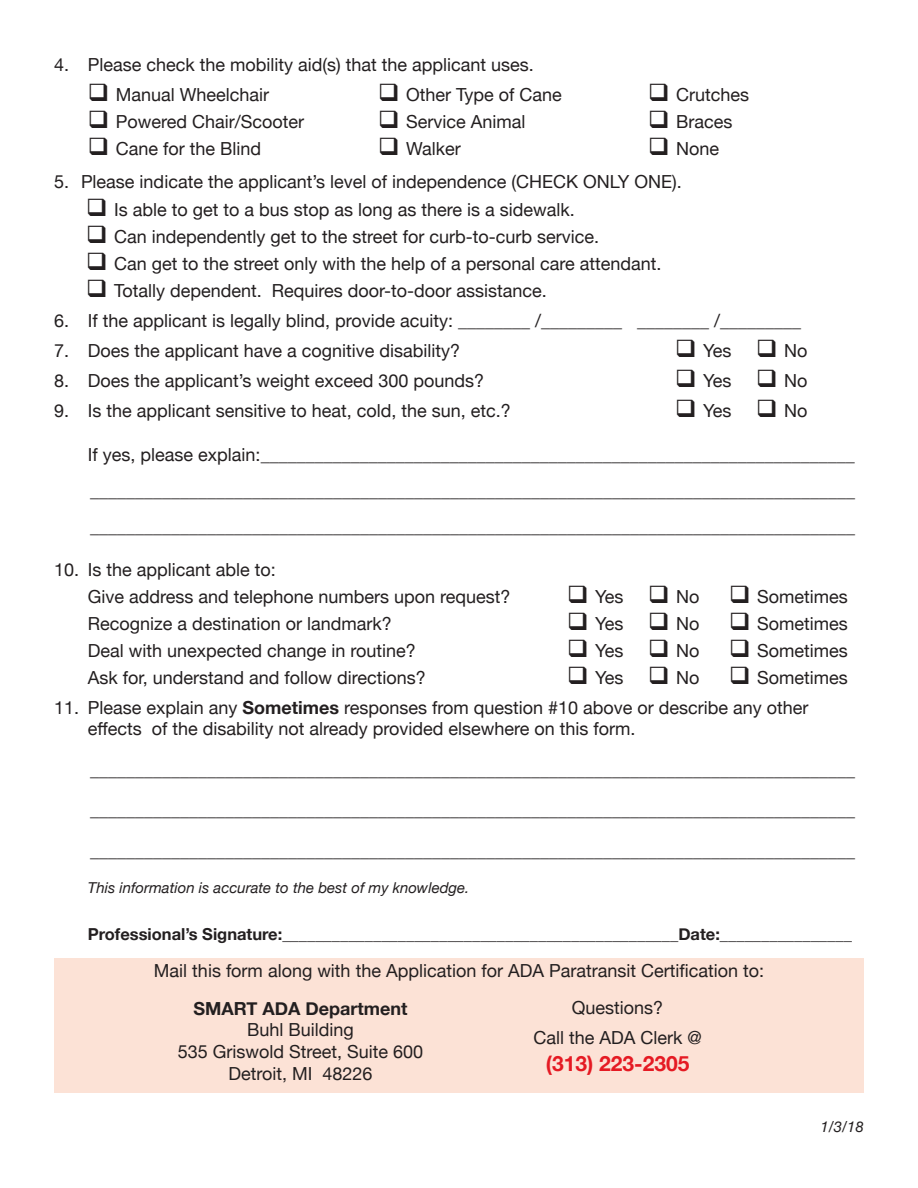
<style>
.page{position:relative;width:918px;height:1188px;background:#fff}
.page>*{position:absolute;margin:0;border:0;box-sizing:border-box;transform-origin:0 0}
.t1{font:700 21px "Helvetica Neue";color:#e51a23}
.Paragraph_Style_1{font:18px/21.6px "Helvetica Neue";color:#231f20;text-align:center}
.Paragraph_Style_1-2{font:700 16.5px "Helvetica Neue";color:#231f20}
.Paragraph_Style_1-3{font:italic 15px "Helvetica Neue";color:#231f20}
.s1{font-weight:700}
</style>
<div class="page">
<div style="left:54px;top:958px;width:810px;height:135px;background:#fce2d6"></div>
<p class="Paragraph_Style_1" style="left:54px;top:55px;width:481px">4. Please check the mobility aid(s) that the applicant uses.</p>
<p class="Paragraph_Style_1" style="left:88px;top:85px;width:183px">❑ Manual Wheelchair</p>
<p class="Paragraph_Style_1" style="left:378px;top:85px;width:185px">❑ Other Type of Cane</p>
<p class="Paragraph_Style_1" style="left:648px;top:85px;width:103px">❑ Crutches</p>
<p class="Paragraph_Style_1" style="left:88px;top:112px;width:218px">❑ Powered Chair/Scooter</p>
<p class="Paragraph_Style_1" style="left:378px;top:112px;width:149px">❑ Service Animal</p>
<p class="Paragraph_Style_1" style="left:648px;top:112px;width:86px">❑ Braces</p>
<p class="Paragraph_Style_1" style="left:88px;top:139px;width:175px">❑ Cane for the Blind</p>
<p class="Paragraph_Style_1" style="left:378px;top:139px;width:84px">❑ Walker</p>
<p class="Paragraph_Style_1" style="left:648px;top:139px;width:73px">❑ None</p>
<p class="Paragraph_Style_1" style="left:54px;top:171px;width:629px">5. Please indicate the applicant’s level of independence (CHECK ONLY ONE).</p>
<p class="Paragraph_Style_1" style="left:86px;top:200px;width:490px">❑ Is able to get to a bus stop as long as there is a sidewalk.</p>
<p class="Paragraph_Style_1" style="left:86px;top:227px;width:515px">❑ Can independently get to the street for curb-to-curb service.</p>
<p class="Paragraph_Style_1" style="left:86px;top:254px;width:577px">❑ Can get to the street only with the help of a personal care attendant.</p>
<p class="Paragraph_Style_1" style="left:86px;top:281px;width:462px">❑ Totally dependent. Requires door-to-door assistance.</p>
<p class="Paragraph_Style_1" style="left:54px;top:311px;width:749px">6. If the applicant is legally blind, provide acuity: ________ /_________ ________ /_________</p>
<p class="Paragraph_Style_1" style="left:54px;top:341px;width:408px">7. Does the applicant have a cognitive disability?</p>
<p class="Paragraph_Style_1" style="left:675px;top:341px;width:134px">❑ Yes ❑ No</p>
<p class="Paragraph_Style_1" style="left:54px;top:371px;width:432px">8. Does the applicant’s weight exceed 300 pounds?</p>
<p class="Paragraph_Style_1" style="left:675px;top:371px;width:134px">❑ Yes ❑ No</p>
<p class="Paragraph_Style_1" style="left:54px;top:401px;width:458px">9. Is the applicant sensitive to heat, cold, the sun, etc.?</p>
<p class="Paragraph_Style_1" style="left:675px;top:401px;width:134px">❑ Yes ❑ No</p>
<p class="Paragraph_Style_1" style="left:88px;top:444px;width:769px">If yes, please explain:__________________________________________________________________</p>
<p class="Paragraph_Style_1" style="left:90px;top:480px;width:766px">_____________________________________________________________________________________</p>
<p class="Paragraph_Style_1" style="left:90px;top:516px;width:766px">_____________________________________________________________________________________</p>
<p class="Paragraph_Style_1" style="left:54px;top:560px;width:223px">10. Is the applicant able to:</p>
<p class="Paragraph_Style_1" style="left:88px;top:587px;width:424px">Give address and telephone numbers upon request?</p>
<p class="Paragraph_Style_1" style="left:567px;top:587px;width:282px">❑ Yes ❑ No ❑ Sometimes</p>
<p class="Paragraph_Style_1" style="left:88px;top:614px;width:306px">Recognize a destination or landmark?</p>
<p class="Paragraph_Style_1" style="left:567px;top:614px;width:282px">❑ Yes ❑ No ❑ Sometimes</p>
<p class="Paragraph_Style_1" style="left:88px;top:641px;width:330px">Deal with unexpected change in routine?</p>
<p class="Paragraph_Style_1" style="left:567px;top:641px;width:282px">❑ Yes ❑ No ❑ Sometimes</p>
<p class="Paragraph_Style_1" style="left:88px;top:668px;width:340px">Ask for, understand and follow directions?</p>
<p class="Paragraph_Style_1" style="left:567px;top:668px;width:282px">❑ Yes ❑ No ❑ Sometimes</p>
<p class="Paragraph_Style_1" style="left:54px;top:698px;width:756px">11. Please explain any <span class="s1">Sometimes</span> responses from question #10 above or describe any other</p>
<p class="Paragraph_Style_1" style="left:88px;top:719px;width:549px">effects of the disability not already provided elsewhere on this form.</p>
<p class="Paragraph_Style_1" style="left:90px;top:760px;width:766px">_____________________________________________________________________________________</p>
<p class="Paragraph_Style_1" style="left:90px;top:800px;width:766px">_____________________________________________________________________________________</p>
<p class="Paragraph_Style_1" style="left:90px;top:841px;width:766px">_____________________________________________________________________________________</p>
<p class="Paragraph_Style_1-3" style="left:88px;top:877px;width:383px">This information is accurate to the best of my knowledge.</p>
<p class="Paragraph_Style_1-2" style="left:88px;top:921px;width:766px">Professional’s Signature:________________________________________________Date:________________</p>
<p class="Paragraph_Style_1" style="left:154px;top:961px;width:612px">Mail this form along with the Application for ADA Paratransit Certification to:</p>
<p class="Paragraph_Style_1" style="left:178px;top:999px;width:247px"><span class="s1">SMART ADA Department<br></span>Buhl Building<br>535 Griswold Street, Suite 600<br>Detroit, MI 48226</p>
<p class="Paragraph_Style_1" style="left:533px;top:994px;width:170px;line-height:30px">Questions?<br>Call the ADA Clerk @</p>
<p class="t1" style="left:546px;top:1047px;width:145px">(313) 223-2305</p>
<p class="Paragraph_Style_1-3" style="left:821px;top:1116px;width:45px">1/3/18</p>
</div>
